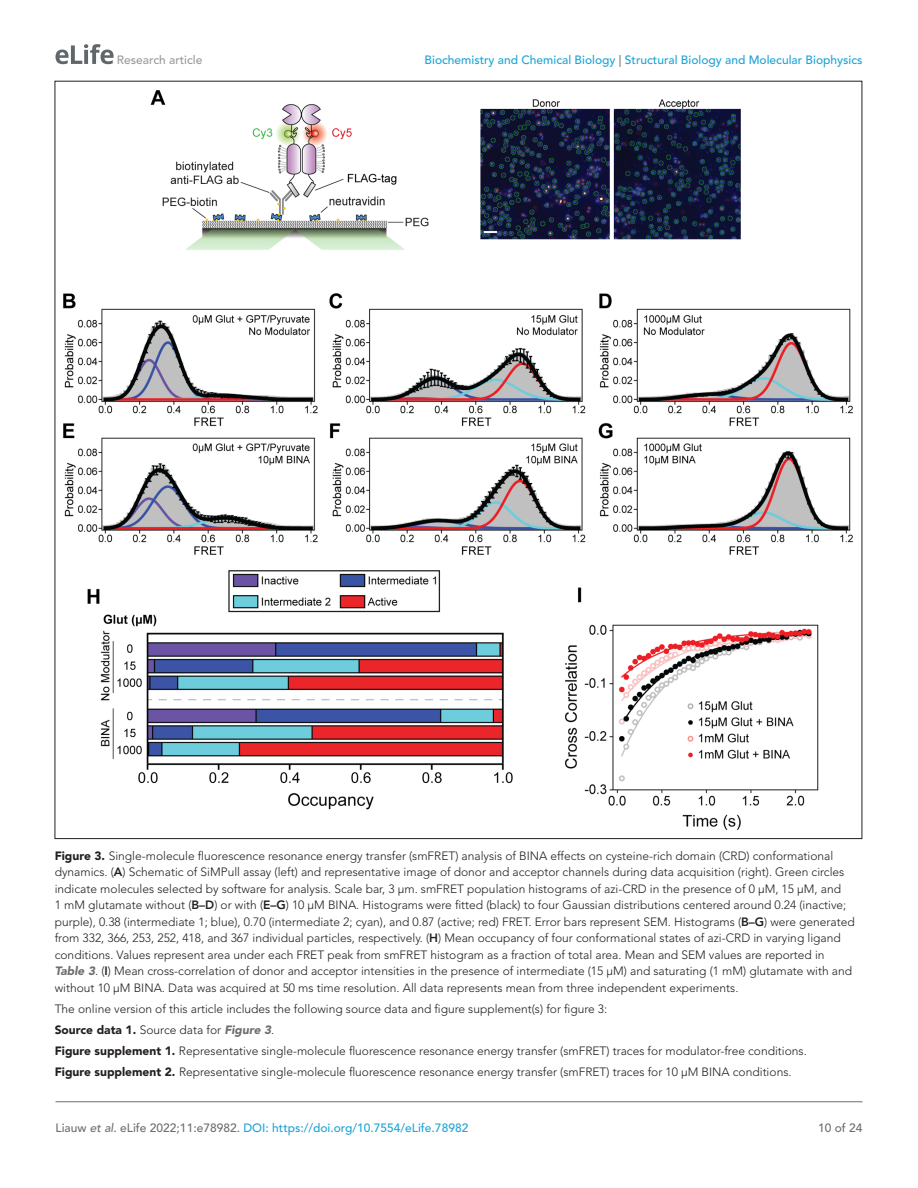
<style>
.page{position:relative;width:918px;height:1188px;background:#fff}
.page>*{position:absolute;margin:0;border:0;box-sizing:border-box;transform-origin:0 0}
.t1{font:300 12px/16.5px "Avenir LT Std";color:#231f20}
.t2{font:500 12px "Avenir LT Std";color:#1ea4d7}
.t3{font:500 12px "Avenir LT Std";color:#9a9a9a}
.t4{font:500 12px "Avenir LT Std";color:#6e6e70}
.s1{color:#6e6e70}
.s2{font-weight:900}
.s3{font-weight:800}
.s4{font-weight:900;font-style:italic;color:#6e6e70}
.s5{font-style:italic;color:#6e6e70}
</style>
<div class="page">
<svg style="left:56px;top:44px;width:58px;height:20px"></svg>
<hr style="left:56px;top:1101px;width:806px;height:1px;background:#6e6e70">
<img style="left:64px;top:90px;width:789px;height:740px">
<p class="t3" style="left:117px;top:53px;width:87px">Research article</p>
<p class="t2" style="left:425px;top:53px;width:439px">Biochemistry and Chemical Biology <span class="s1">|</span> Structural Biology and Molecular Biophysics</p>
<p class="t1" style="left:55px;top:847px;width:802px"><span class="s2">Figure 3.</span> Single-molecule fluorescence resonance energy transfer (smFRET) analysis of BINA effects on cysteine-rich domain (CRD) conformational dynamics. (<span class="s3">A</span>) Schematic of SiMPull assay (left) and representative image of donor and acceptor channels during data acquisition (right). Green circles indicate molecules selected by software for analysis. Scale bar, 3 μm. smFRET population histograms of azi-CRD in the presence of 0 μM, 15 μM, and<br>1 mM glutamate without (<span class="s3">B–D</span>) or with (<span class="s3">E–G</span>) 10 μM BINA. Histograms were fitted (black) to four Gaussian distributions centered around 0.24 (inactive; purple), 0.38 (intermediate 1; blue), 0.70 (intermediate 2; cyan), and 0.87 (active; red) FRET. Error bars represent SEM. Histograms (<span class="s3">B–G</span>) were generated from 332, 366, 253, 252, 418, and 367 individual particles, respectively. (<span class="s3">H</span>) Mean occupancy of four conformational states of azi-CRD in varying ligand conditions. Values represent area under each FRET peak from smFRET histogram as a fraction of total area. Mean and SEM values are reported in <span class="s4">Table 3</span>. (<span class="s3">I</span>) Mean cross-correlation of donor and acceptor intensities in the presence of intermediate (15 μM) and saturating (1 mM) glutamate with and without 10 μM BINA. Data was acquired at 50 ms time resolution. All data represents mean from three independent experiments.</p>
<p class="t1" style="left:55px;top:998px;width:754px;line-height:21px">The online version of this article includes the following source data and figure supplement(s) for figure 3:<br><span class="s2">Source data 1.</span> Source data for <span class="s4">Figure 3</span>.<br><span class="s2">Figure supplement 1.</span> Representative single-molecule fluorescence resonance energy transfer (smFRET) traces for modulator-free conditions.<br><span class="s2">Figure supplement 2.</span> Representative single-molecule fluorescence resonance energy transfer (smFRET) traces for 10 μM BINA conditions.</p>
<p class="t2" style="left:56px;top:1121px;width:414px"><span class="s1">Liauw</span> <span class="s5">et al</span><span class="s1">. eLife 2022;11:e78982.</span> DOI: https://doi.org/10.7554/eLife.78982</p>
<p class="t4" style="left:818px;top:1121px;width:46px">10 of 24</p>
</div>
